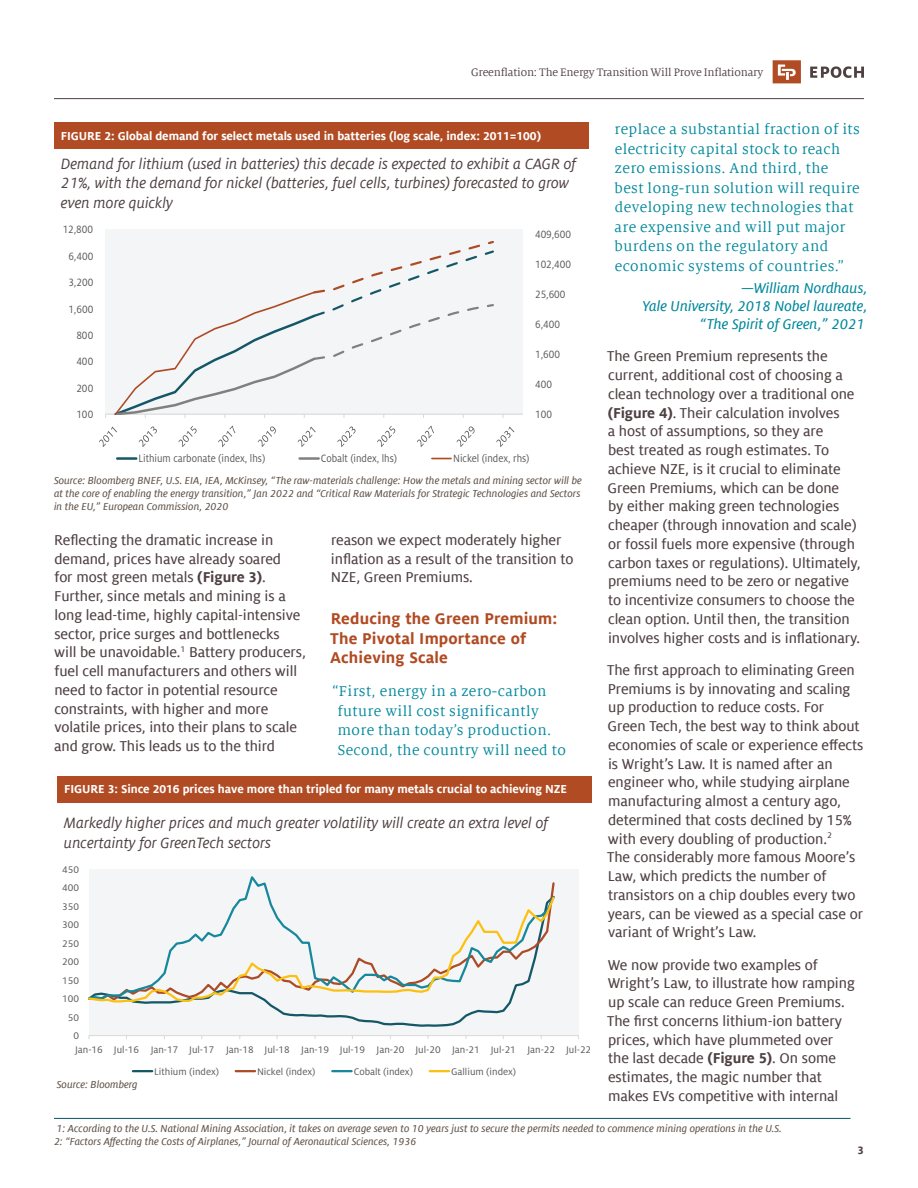
<style>
.page{position:relative;width:918px;height:1188px;background:#fff}
.page>*{position:absolute;margin:0;border:0;box-sizing:border-box;transform-origin:0 0}
.Subhead{font:700 17.25px/19.5px "Milo Offc Pro";letter-spacing:.01em;color:#b14b23}
.Description_No_Rule{font:italic 16.5px/19.5px "Milo Offc Pro";color:#4f4042}
.Body_first{font:15.75px/18.8px "Milo Offc Pro Text";letter-spacing:-.005em;color:#4f4042}
.Author_caLLout{font:15.75px/19.5px "Milo Serif Offc Pro";letter-spacing:.025em;color:#00889c}
.Author_blue{font:15.75px/18px "Milo Offc Pro Text Ita";color:#00889c;text-align:right}
.Figure_title{font:700 12.75px "Milo Offc Pro";letter-spacing:-.005em;color:#fff}
.t1{font:12px "Milo Serif Offc Pro";letter-spacing:-.015em;color:#4f4042}
.t2{font:700 12px "Milo Offc Pro";color:#4f4042}
.t3{font:11.7px "Milo Offc Pro";letter-spacing:-.005em;color:#595959;scale:.9 1}
.source{font:11.25px/12.8px "Milo Offc Pro Text Ita";color:#615349}
.footnote_8pt_w_RULE{font:11.25px "Milo Offc Pro Text Ita";color:#615349}
.t4{font:10.65px/21.8px "Milo Offc Pro";letter-spacing:-.005em;color:#595959}
.s1{font-family:"Milo Offc Pro";font-weight:700}
</style>
<div class="page">
<div style="left:106px;top:229px;width:417px;height:185px;background:#f4f5f6"></div>
<hr style="left:106px;top:414px;width:417px;height:1px;background:#dad9d8">
<svg style="left:113px;top:240px;width:382px;height:178px"></svg>
<svg style="left:99px;top:427px;width:18px;height:20px"></svg>
<svg style="left:139px;top:426px;width:18px;height:21px"></svg>
<svg style="left:178px;top:426px;width:19px;height:21px"></svg>
<svg style="left:218px;top:426px;width:17px;height:21px"></svg>
<svg style="left:258px;top:426px;width:18px;height:21px"></svg>
<svg style="left:298px;top:427px;width:18px;height:20px"></svg>
<svg style="left:337px;top:426px;width:19px;height:21px"></svg>
<svg style="left:377px;top:426px;width:18px;height:21px"></svg>
<svg style="left:417px;top:426px;width:17px;height:21px"></svg>
<svg style="left:457px;top:426px;width:18px;height:21px"></svg>
<svg style="left:496px;top:427px;width:18px;height:20px"></svg>
<hr style="left:117px;top:457px;width:19px;height:3px;background:#145767">
<hr style="left:300px;top:457px;width:19px;height:3px;background:#7f807f">
<svg style="left:432px;top:458px;width:19px;height:1px"></svg>
<div style="left:54px;top:123px;width:535px;height:26px;background:#b14b23"></div>
<hr style="left:54px;top:1118px;width:796px;height:1px;background:#005666">
<hr style="left:54px;top:98px;width:810px;height:1px;background:#4f4042">
<svg style="left:810px;top:66px;width:54px;height:12px"></svg>
<svg style="left:773px;top:60px;width:28px;height:23px"></svg>
<div style="left:89px;top:869px;width:490px;height:167px;background:#f4f5f6"></div>
<hr style="left:89px;top:1035px;width:490px;height:1px;background:#dad9d8">
<svg style="left:267px;top:1004px;width:243px;height:23px"></svg>
<svg style="left:89px;top:895px;width:466px;height:109px"></svg>
<svg style="left:133px;top:1070px;width:19px;height:2px"></svg>
<svg style="left:236px;top:1070px;width:19px;height:2px"></svg>
<hr style="left:332px;top:1070px;width:20px;height:2px;background:#17889c">
<svg style="left:430px;top:1070px;width:19px;height:2px"></svg>
<div style="left:57px;top:776px;width:535px;height:26px;background:#b14b23"></div>
<p class="t1" style="left:471px;top:66px;width:294px">Greenflation: The Energy Transition Will Prove Inflationary</p>
<p class="Figure_title" style="left:61px;top:128px;width:482px">FIGURE 2: Global demand for select metals used in batteries (log scale, index: 2011=100)</p>
<p class="Description_No_Rule" style="left:61px;top:154px;width:517px">Demand for lithium (used in batteries) this decade is expected to exhibit a CAGR of<br>21%, with the demand for nickel (batteries, fuel cells, turbines) forecasted to grow even more quickly</p>
<p class="t3" style="left:63px;top:223px;width:35px">12,800</p>
<p class="t3" style="left:68px;top:250px;width:29px">6,400</p>
<p class="t3" style="left:68px;top:276px;width:29px">3,200</p>
<p class="t3" style="left:68px;top:303px;width:29px">1,600</p>
<p class="t3" style="left:76px;top:329px;width:20px">800</p>
<p class="t3" style="left:76px;top:355px;width:20px">400</p>
<p class="t3" style="left:76px;top:382px;width:20px">200</p>
<p class="t3" style="left:76px;top:408px;width:20px">100</p>
<p class="t3" style="left:535px;top:228px;width:42px">409,600</p>
<p class="t3" style="left:535px;top:258px;width:42px">102,400</p>
<p class="t3" style="left:535px;top:288px;width:35px">25,600</p>
<p class="t3" style="left:535px;top:318px;width:29px">6,400</p>
<p class="t3" style="left:535px;top:348px;width:29px">1,600</p>
<p class="t3" style="left:535px;top:378px;width:20px">400</p>
<p class="t3" style="left:535px;top:408px;width:20px">100</p>
<p class="t3" style="left:138px;top:452px;width:143px">Lithium carbonate (index, lhs)</p>
<p class="t3" style="left:321px;top:452px;width:86px">Cobalt (index, lhs)</p>
<p class="t3" style="left:453px;top:452px;width:86px">Nickel (index, rhs)</p>
<p class="source" style="left:54px;top:475px;width:529px">Source: Bloomberg BNEF, U.S. EIA, IEA, McKinsey, “The raw-materials challenge: How the metals and mining sector will be at the core of enabling the energy transition,” Jan 2022 and “Critical Raw Materials for Strategic Technologies and Sectors in the EU,” European Commission, 2020</p>
<p class="Body_first" style="left:54px;top:531px;width:253px">Reflecting the dramatic increase in demand, prices have already soared<br>for most green metals <span class="s1">(Figure 3)</span>.<br>Further, since metals and mining is a long lead-time, highly capital-intensive sector, price surges and bottlenecks<br>will be unavoidable.<sup>1</sup> Battery producers, fuel cell manufacturers and others will need to factor in potential resource constraints, with higher and more volatile prices, into their plans to scale and grow. This leads us to the third</p>
<p class="Body_first" style="left:331px;top:531px;width:244px">reason we expect moderately higher inflation as a result of the transition to<br>NZE, Green Premiums.</p>
<p class="Subhead" style="left:330px;top:609px;width:229px">Reducing the Green Premium:<br>The Pivotal Importance of<br>Achieving Scale</p>
<p class="Author_caLLout" style="left:338px;top:682px;width:230px;text-indent:-5px">“First, energy in a zero-carbon future will cost significantly more than today’s production.<br>Second, the country will need to</p>
<p class="Figure_title" style="left:64px;top:782px;width:505px">FIGURE 3: Since 2016 prices have more than tripled for many metals crucial to achieving NZE</p>
<p class="Description_No_Rule" style="left:64px;top:813px;width:486px">Markedly higher prices and much greater volatility will create an extra level of uncertainty for GreenTech sectors</p>
<p class="t4" style="left:62px;top:859px;width:18px">450</p>
<p class="t4" style="left:62px;top:877px;width:18px">400</p>
<p class="t4" style="left:62px;top:896px;width:18px">350</p>
<p class="t4" style="left:62px;top:914px;width:18px">300</p>
<p class="t4" style="left:62px;top:933px;width:18px">250</p>
<p class="t4" style="left:62px;top:951px;width:18px">200</p>
<p class="t4" style="left:62px;top:970px;width:18px">150</p>
<p class="t4" style="left:62px;top:988px;width:18px">100</p>
<p class="t4" style="left:68px;top:1007px;width:13px">50</p>
<p class="t4" style="left:73px;top:1025px;width:7px">0</p>
<p class="t4" style="left:154px;top:1039px;width:439px;text-indent:-79px">Jan-16 Jul-16 Jan-17 Jul-17 Jan-18 Jul-18 Jan-19 Jul-19 Jan-20 Jul-20 Jan-21 Jul-21 Jan-22 Jul-22<br>Lithium (index)</p>
<p class="t4" style="left:257px;top:1061px;width:60px">Nickel (index)</p>
<p class="t4" style="left:354px;top:1061px;width:61px">Cobalt (index)</p>
<p class="t4" style="left:451px;top:1061px;width:67px">Gallium (index)</p>
<p class="source" style="left:57px;top:1078px;width:82px">Source: Bloomberg</p>
<p class="Author_caLLout" style="left:615px;top:119px;width:247px">replace a substantial fraction of its electricity capital stock to reach zero emissions. And third, the best long-run solution will require developing new technologies that are expensive and will put major burdens on the regulatory and economic systems of countries.”</p>
<p class="Author_blue" style="left:642px;top:279px;width:227px">—William Nordhaus,<br>Yale University, 2018 Nobel laureate, “The Spirit of Green,” 2021</p>
<p class="Body_first" style="left:607px;top:347px;width:255px">The Green Premium represents the current, additional cost of choosing a clean technology over a traditional one <span class="s1">(Figure 4)</span>. Their calculation involves<br>a host of assumptions, so they are<br>best treated as rough estimates. To achieve NZE, is it crucial to eliminate Green Premiums, which can be done<br>by either making green technologies cheaper (through innovation and scale) or fossil fuels more expensive (through carbon taxes or regulations). Ultimately, premiums need to be zero or negative to incentivize consumers to choose the clean option. Until then, the transition involves higher costs and is inflationary.</p>
<p class="Body_first" style="left:607px;top:661px;width:258px">The first approach to eliminating Green Premiums is by innovating and scaling up production to reduce costs. For Green Tech, the best way to think about economies of scale or experience effects is Wright’s Law. It is named after an engineer who, while studying airplane manufacturing almost a century ago, determined that costs declined by 15% with every doubling of production.<sup>2<br></sup>The considerably more famous Moore’s Law, which predicts the number of transistors on a chip doubles every two years, can be viewed as a special case or variant of Wright’s Law.</p>
<p class="Body_first" style="left:607px;top:955px;width:249px">We now provide two examples of Wright’s Law, to illustrate how ramping up scale can reduce Green Premiums.<br>The first concerns lithium-ion battery prices, which have plummeted over the last decade <span class="s1">(Figure 5)</span>. On some estimates, the magic number that makes EVs competitive with internal</p>
<p class="footnote_8pt_w_RULE" style="left:57px;top:1122px;width:727px">1: According to the U.S. National Mining Association, it takes on average seven to 10 years just to secure the permits needed to commence mining operations in the U.S.</p>
<p class="footnote_8pt_w_RULE" style="left:54px;top:1135px;width:364px">2: “Factors Affecting the Costs of Airplanes,” Journal of Aeronautical Sciences, 1936</p>
<p class="t2" style="left:858px;top:1144px;width:8px">3</p>
</div>
